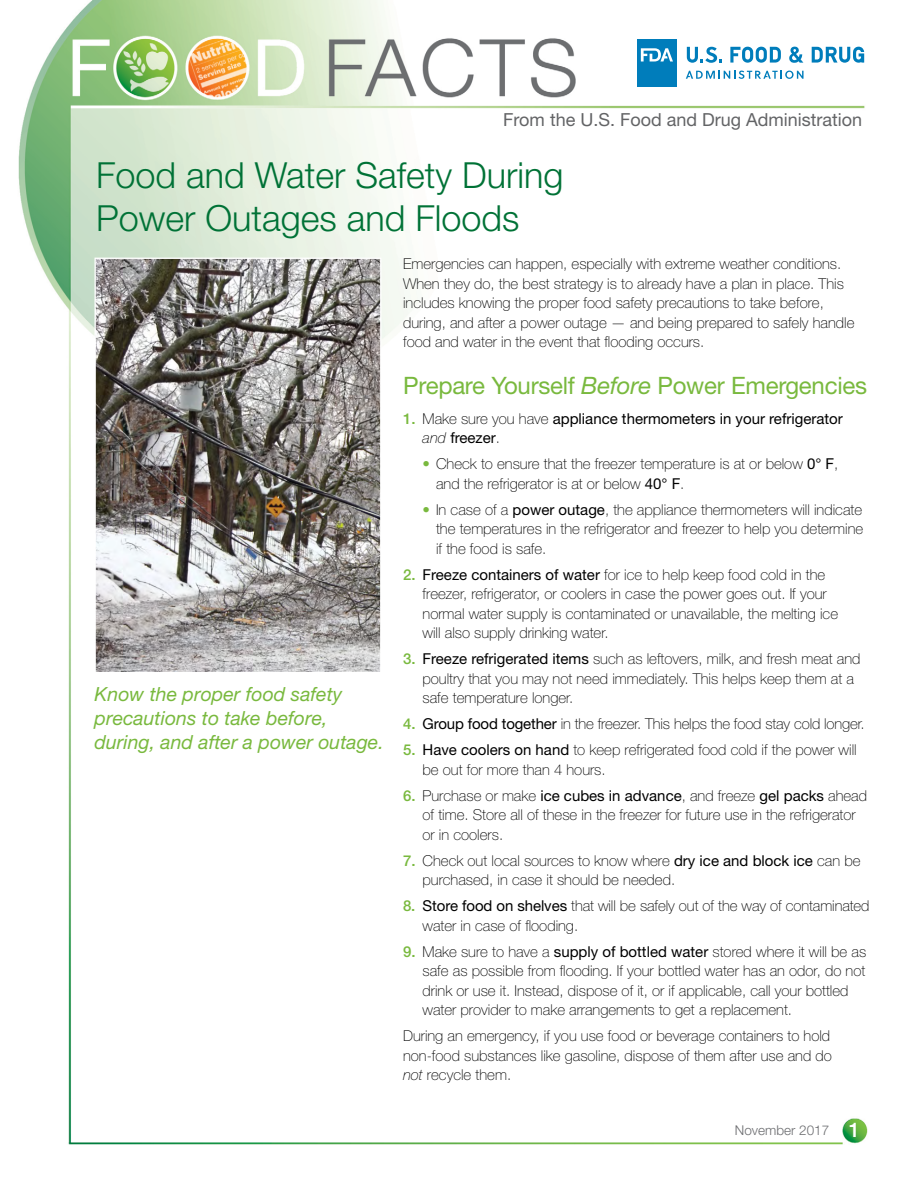
<style>
.page{position:relative;width:918px;height:1188px;background:#fff}
.page>*{position:absolute;margin:0;border:0;box-sizing:border-box;transform-origin:0 0}
.t1{font:300 36px/43.2px "Helvetica Neue LT Std";color:#007236}
.t2{font:24px "Helvetica Neue LT Std";letter-spacing:-.01em;color:#79b93e}
.Paragraph2{font:italic 19.5px/24px "Helvetica Neue LT Std";color:#79b93e}
.Paragraph1{font:18px "Helvetica Neue LT Std";color:#636466}
.Paragraph1-2{font:100 15px/19.5px "Helvetica Neue LT Std";color:#000}
.Paragraph1-3{font:15px/19.5px "Helvetica Neue LT Std";color:#000}
.t3{font:300 13.5px "Helvetica Neue LT Std";color:#6d6e71}
.s1{font-style:italic}
.s2{font-weight:500;color:#79b93e}
.s3{font-weight:100}
.s4{font-weight:100;font-style:italic}
.s5{color:#79b93e}
.s6{font-weight:400}
.s7{font-weight:500;font-size:20.25px;color:#fff}
</style>
<div class="page">
<img style="left:18px;top:0;width:850px;height:1145px">
<svg style="left:686px;top:71px;width:118px;height:8px"></svg>
<svg style="left:730px;top:47px;width:51px;height:16px"></svg>
<svg style="left:789px;top:47px;width:14px;height:16px"></svg>
<svg style="left:812px;top:47px;width:52px;height:16px"></svg>
<svg style="left:687px;top:47px;width:35px;height:16px"></svg>
<div style="left:637px;top:39px;width:39px;height:48px;background:#007dbb"></div>
<svg style="left:641px;top:48px;width:32px;height:14px"></svg>
<img style="left:97px;top:260px;width:282px;height:411px">
<div style="left:95px;top:258px;width:286px;height:415px;border:1px solid #fff"></div>
<p class="Paragraph1" style="left:503px;top:109px;width:360px">From the U.S. Food and Drug Administration</p>
<h1 class="t1" style="left:96px;top:153px;width:469px">Food and Water Safety During<br>Power Outages and Floods</h1>
<p class="Paragraph2" style="left:94px;top:682px;width:291px">Know the proper food safety precautions to take before, during, and after a power outage.</p>
<p class="Paragraph1-2" style="left:403px;top:254px;width:453px">Emergencies can happen, especially with extreme weather conditions.<br>When they do, the best strategy is to already have a plan in place. This includes knowing the proper food safety precautions to take before, during, and after a power outage — and being prepared to safely handle food and water in the event that flooding occurs.</p>
<h2 class="t2" style="left:403px;top:371px;width:466px">Prepare Yourself <span class="s1">Before</span> Power Emergencies</h2>
<p class="Paragraph1-3" style="left:423px;top:409px;width:422px;text-indent:-19px"><span class="s2">1.</span> <span class="s3">Make sure you have</span> appliance thermometers in your refrigerator <span class="s4">and</span> freezer<span class="s3">.</span></p>
<p class="Paragraph1-2" style="left:436px;top:454px;width:404px;text-indent:-13px"><span class="s5">•</span> Check to ensure that the freezer temperature is at or below <span class="s6">0° F</span>, and the refrigerator is at or below <span class="s6">40° F</span>.</p>
<p class="Paragraph1-2" style="left:436px;top:500px;width:429px;text-align:justify;text-indent:-14px"><span class="s5">•</span> In case of a <span class="s6">power outage</span>, the appliance thermometers will indicate the temperatures in the refrigerator and freezer to help you determine if the food is safe.</p>
<p class="Paragraph1-2" style="left:423px;top:565px;width:417px;text-indent:-20px"><span class="s2">2.</span> <span class="s6">Freeze containers of water</span> for ice to help keep food cold in the freezer, refrigerator, or coolers in case the power goes out. If your normal water supply is contaminated or unavailable, the melting ice will also supply drinking water.</p>
<p class="Paragraph1-2" style="left:423px;top:649px;width:439px;text-indent:-20px"><span class="s2">3.</span> <span class="s6">Freeze refrigerated items</span> such as leftovers, milk, and fresh meat and poultry that you may not need immediately. This helps keep them at a safe temperature longer.</p>
<p class="Paragraph1-2" style="left:403px;top:714px;width:463px"><span class="s2">4.</span> <span class="s6">Group food together</span> in the freezer. This helps the food stay cold longer.</p>
<p class="Paragraph1-2" style="left:423px;top:740px;width:436px;text-indent:-20px"><span class="s2">5.</span> <span class="s6">Have coolers on hand</span> to keep refrigerated food cold if the power will be out for more than 4 hours.</p>
<p class="Paragraph1-2" style="left:423px;top:786px;width:446px;text-indent:-19px"><span class="s2">6.</span> Purchase or make <span class="s6">ice cubes in advance</span>, and freeze <span class="s6">gel packs</span> ahead of time. Store all of these in the freezer for future use in the refrigerator or in coolers.</p>
<p class="Paragraph1-2" style="left:423px;top:851px;width:439px;text-indent:-19px"><span class="s2">7.</span> Check out local sources to know where <span class="s6">dry ice and block ice</span> can be purchased, in case it should be needed.</p>
<p class="Paragraph1-2" style="left:423px;top:896px;width:449px;text-indent:-20px"><span class="s2">8.</span> <span class="s6">Store food on shelves</span> that will be safely out of the way of contaminated water in case of flooding.</p>
<p class="Paragraph1-2" style="left:423px;top:942px;width:445px;text-indent:-19px"><span class="s2">9.</span> Make sure to have a <span class="s6">supply of bottled water</span> stored where it will be as safe as possible from flooding. If your bottled water has an odor, do not drink or use it. Instead, dispose of it, or if applicable, call your bottled water provider to make arrangements to get a replacement.</p>
<p class="Paragraph1-2" style="left:403px;top:1026px;width:430px;text-align:justify">During an emergency, if you use food or beverage containers to hold non-food substances like gasoline, dispose of them after use and do <span class="s1">not</span> recycle them.</p>
<p class="t3" style="left:735px;top:1122px;width:127px">November 2017 <span class="s7">1</span></p>
</div>
